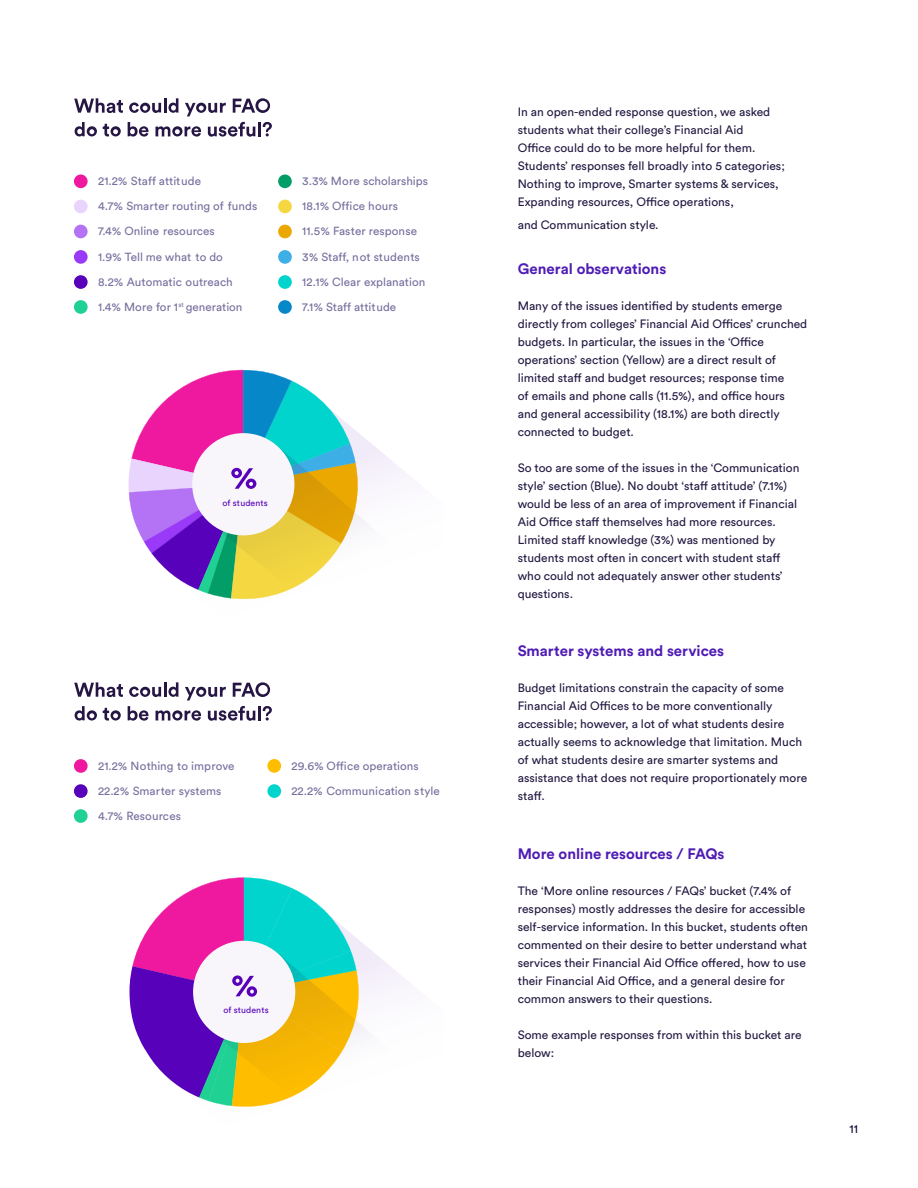
<style>
.page{position:relative;width:918px;height:1188px;background:#fff}
.page>*{position:absolute;margin:0;border:0;box-sizing:border-box;transform-origin:0 0}
.Subhead{font:700 15px "Circular Std";color:#4e1bb4}
.Subhead-2{font:12px/18px "Circular Std";color:#231841}
.t1{font:12px "Circular Std";color:#1b0c39}
.t2{font:11.7px/25.2px "Circular Std";color:#786e9e}
.t3{font:8.85px "Circular Std";color:#5701bb}
</style>
<div class="page">
<svg style="left:74px;top:98px;width:49px;height:15px"></svg>
<svg style="left:129px;top:102px;width:32px;height:11px"></svg>
<hr style="left:164px;top:98px;width:3px;height:15px;background:#261644">
<svg style="left:169px;top:98px;width:10px;height:15px"></svg>
<svg style="left:185px;top:103px;width:41px;height:13px"></svg>
<svg style="left:233px;top:98px;width:37px;height:15px"></svg>
<svg style="left:75px;top:122px;width:22px;height:15px"></svg>
<svg style="left:103px;top:124px;width:18px;height:13px"></svg>
<svg style="left:128px;top:122px;width:20px;height:15px"></svg>
<svg style="left:156px;top:126px;width:45px;height:11px"></svg>
<svg style="left:208px;top:122px;width:47px;height:15px"></svg>
<hr style="left:258px;top:122px;width:3px;height:14px;background:#261644">
<svg style="left:263px;top:122px;width:9px;height:14px"></svg>
<svg style="left:74px;top:682px;width:198px;height:39px"></svg>
<div style="left:267px;top:759px;width:14px;height:14px;background:#ffbd00;border-radius:50%"></div>
<div style="left:267px;top:784px;width:14px;height:14px;background:#00d4cc;border-radius:50%"></div>
<div style="left:74px;top:759px;width:14px;height:14px;background:#ee199f;border-radius:50%"></div>
<div style="left:74px;top:784px;width:14px;height:14px;background:#5701bb;border-radius:50%"></div>
<div style="left:74px;top:809px;width:14px;height:14px;background:#1fd193;border-radius:50%"></div>
<div style="left:74px;top:174px;width:14px;height:14px;background:#ee199f;border-radius:50%"></div>
<div style="left:74px;top:200px;width:14px;height:13px;background:#e8d4fd;border-radius:50%"></div>
<div style="left:74px;top:225px;width:14px;height:13px;background:#b373f4;border-radius:50%"></div>
<div style="left:74px;top:250px;width:14px;height:14px;background:#983af7;border-radius:50%"></div>
<div style="left:74px;top:275px;width:14px;height:14px;background:#5701bb;border-radius:50%"></div>
<div style="left:74px;top:300px;width:14px;height:14px;background:#1fd193;border-radius:50%"></div>
<div style="left:278px;top:174px;width:14px;height:14px;background:#039e68;border-radius:50%"></div>
<div style="left:278px;top:200px;width:14px;height:13px;background:#f5d841;border-radius:50%"></div>
<div style="left:278px;top:225px;width:14px;height:13px;background:#eba800;border-radius:50%"></div>
<div style="left:278px;top:250px;width:14px;height:14px;background:#3eaee6;border-radius:50%"></div>
<div style="left:278px;top:275px;width:14px;height:14px;background:#00d4cc;border-radius:50%"></div>
<div style="left:278px;top:300px;width:14px;height:14px;background:#0687c8;border-radius:50%"></div>
<svg style="left:166px;top:435px;width:207px;height:255px"></svg>
<svg style="left:212px;top:445px;width:196px;height:243px"></svg>
<svg style="left:128px;top:370px;width:233px;height:233px"></svg>
<svg style="left:362px;top:952px;width:47px;height:82px"></svg>
<svg style="left:129px;top:877px;width:233px;height:230px"></svg>
<p class="t2" style="left:98px;top:168px;width:161px">21.2% Staff attitude<br>4.7% Smarter routing of funds<br>7.4% Online resources<br>1.9% Tell me what to do<br>8.2% Automatic outreach<br>1.4% More for 1<sup>st</sup> generation</p>
<p class="t2" style="left:302px;top:168px;width:127px">3.3% More scholarships<br>18.1% Office hours<br>11.5% Faster response<br>3% Staff, not students<br>12.1% Clear explanation<br>7.1% Staff attitude</p>
<p class="t3" style="left:223px;top:497px;width:47px">of students</p>
<p class="t2" style="left:98px;top:753px;width:138px">21.2% Nothing to improve<br>22.2% Smarter systems<br>4.7% Resources</p>
<p class="t2" style="left:291px;top:753px;width:150px">29.6% Office operations<br>22.2% Communication style</p>
<p class="t3" style="left:223px;top:1005px;width:47px">of students</p>
<p class="Subhead-2" style="left:518px;top:103px;width:269px">In an open-ended response question, we asked students what their college’s Financial Aid<br>Office could do to be more helpful for them.<br>Students’ responses fell broadly into 5 categories; Nothing to improve, Smarter systems &amp; services, Expanding resources, Office operations,</p>
<p class="Subhead-2" style="left:518px;top:215px;width:142px">and Communication style.</p>
<p class="Subhead" style="left:518px;top:259px;width:150px">General observations</p>
<p class="Subhead-2" style="left:518px;top:296px;width:291px">Many of the issues identified by students emerge directly from colleges’ Financial Aid Offices’ crunched budgets. In particular, the issues in the ‘Office operations’ section (Yellow) are a direct result of limited staff and budget resources; response time<br>of emails and phone calls (11.5%), and office hours and general accessibility (18.1%) are both directly connected to budget.</p>
<p class="Subhead-2" style="left:518px;top:458px;width:283px">So too are some of the issues in the ‘Communication style’ section (Blue). No doubt ‘staff attitude’ (7.1%) would be less of an area of improvement if Financial Aid Office staff themselves had more resources.<br>Limited staff knowledge (3%) was mentioned by students most often in concert with student staff who could not adequately answer other students’ questions.</p>
<p class="Subhead" style="left:518px;top:641px;width:208px">Smarter systems and services</p>
<p class="Subhead-2" style="left:518px;top:679px;width:291px">Budget limitations constrain the capacity of some Financial Aid Offices to be more conventionally accessible; however, a lot of what students desire actually seems to acknowledge that limitation. Much of what students desire are smarter systems and assistance that does not require proportionately more staff.</p>
<p class="Subhead" style="left:518px;top:844px;width:208px">More online resources / FAQs</p>
<p class="Subhead-2" style="left:518px;top:881px;width:292px">The ‘More online resources / FAQs’ bucket (7.4% of responses) mostly addresses the desire for accessible self-service information. In this bucket, students often commented on their desire to better understand what services their Financial Aid Office offered, how to use their Financial Aid Office, and a general desire for common answers to their questions.</p>
<p class="Subhead-2" style="left:518px;top:1025px;width:285px">Some example responses from within this bucket are below:</p>
<p class="t1" style="left:850px;top:1122px;width:10px">11</p>
</div>
